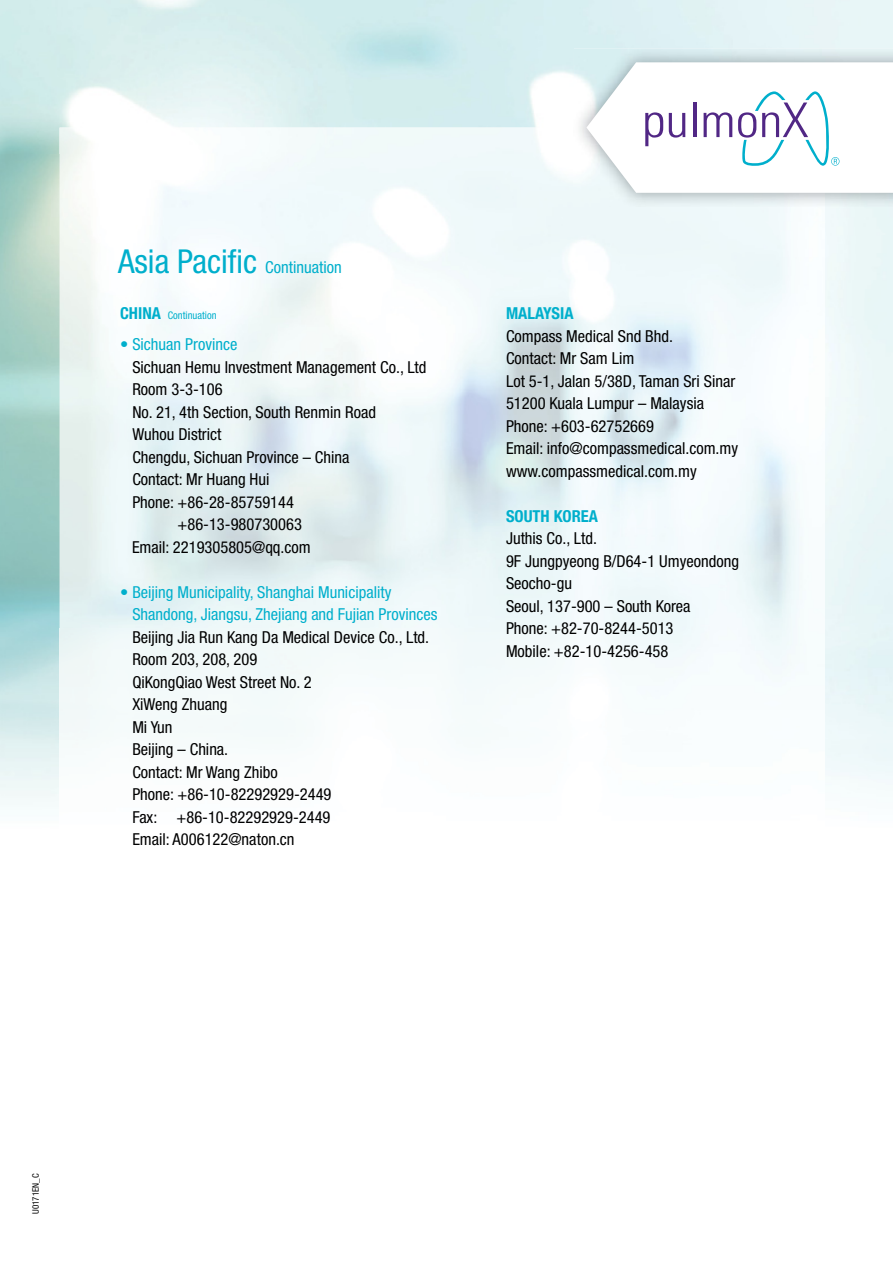
<style>
.page{position:relative;width:893px;height:1263px;background:#fff}
.page>*{position:absolute;margin:0;border:0;box-sizing:border-box;transform-origin:0 0}
.t1{font:condensed 16.5px/22.5px "Helvetica Neue";color:#000}
.t2{font:condensed 16.5px/22.5px "Helvetica Neue";color:#00afcc}
.t3{font:700 condensed 16.5px "Helvetica Neue";color:#00afcc}
.t4{font:condensed 10.5px "Helvetica Neue";color:#00afcc}
.t5{font:condensed 9px "Helvetica Neue";color:#000}
.s1{font-size:33px}
.s2{font-weight:700;font-size:16.5px}
</style>
<div class="page">
<img style="left:0;top:155px;width:60px;height:650px">
<img style="left:574px;top:128px;width:251px;height:79px">
<svg style="left:586px;top:62px;width:307px;height:131px"></svg>
<p class="t2" style="left:118px;top:256px;width:225px"><span class="s1">Asia Pacific</span> Continuation</p>
<p class="t4" style="left:120px;top:309px;width:98px"><span class="s2">CHINA</span> Continuation</p>
<p class="t2" style="left:120px;top:333px;width:119px">• Sichuan Province</p>
<p class="t1" style="left:132px;top:355px;width:296px">Sichuan Hemu Investment Management Co., Ltd</p>
<p class="t1" style="left:132px;top:378px;width:92px">Room 3-3-106</p>
<p class="t1" style="left:132px;top:400px;width:245px">No. 21, 4th Section, South Renmin Road</p>
<p class="t1" style="left:132px;top:423px;width:91px">Wuhou District</p>
<p class="t1" style="left:132px;top:445px;width:219px">Chengdu, Sichuan Province – China</p>
<p class="t1" style="left:132px;top:468px;width:139px">Contact: Mr Huang Hui</p>
<p class="t1" style="left:132px;top:490px;width:163px">Phone: +86-28-85759144</p>
<p class="t1" style="left:178px;top:513px;width:126px">+86-13-980730063</p>
<p class="t1" style="left:132px;top:535px;width:180px">Email: 2219305805@qq.com</p>
<p class="t2" style="left:132px;top:580px;width:307px;text-indent:-12px">• Beijing Municipality, Shanghai Municipality<br>Shandong, Jiangsu, Zhejiang and Fujian Provinces</p>
<p class="t1" style="left:132px;top:625px;width:298px">Beijing Jia Run Kang Da Medical Device Co., Ltd.<br>Room 203, 208, 209<br>QiKongQiao West Street No. 2<br>XiWeng Zhuang<br>Mi Yun<br>Beijing – China.<br>Contact: Mr Wang Zhibo<br>Phone: +86-10-82292929-2449<br>Fax: +86-10-82292929-2449<br>Email: A006122@naton.cn</p>
<p class="t3" style="left:506px;top:303px;width:69px">MALAYSIA</p>
<p class="t1" style="left:506px;top:324px;width:234px">Compass Medical Snd Bhd.<br>Contact: Mr Sam Lim<br>Lot 5-1, Jalan 5/38D, Taman Sri Sinar<br>51200 Kuala Lumpur – Malaysia<br>Phone: +603-62752669<br>Email: info@compassmedical.com.my www.compassmedical.com.my</p>
<p class="t3" style="left:506px;top:506px;width:93px">SOUTH KOREA</p>
<p class="t1" style="left:506px;top:527px;width:234px">Juthis Co., Ltd.<br>9F Jungpyeong B/D64-1 Umyeondong<br>Seocho-gu<br>Seoul, 137-900 – South Korea<br>Phone: +82-70-8244-5013<br>Mobile: +82-10-4256-458</p>
<p class="t5" style="left:31px;top:1214px;width:42px;rotate:-90deg">U0171EN_C</p>
</div>
